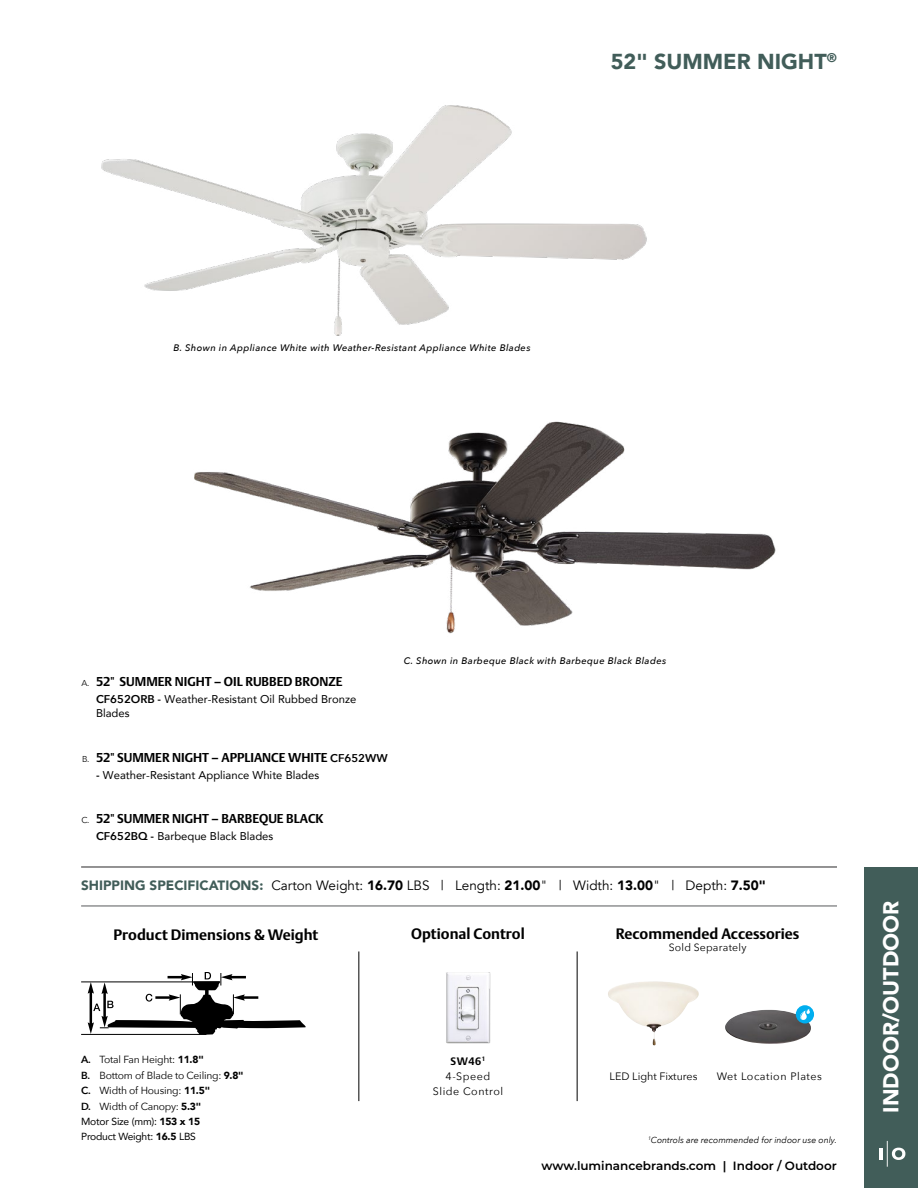
<style>
.page{position:relative;width:918px;height:1188px;background:#fff}
.page>*{position:absolute;margin:0;border:0;box-sizing:border-box;transform-origin:0 0}
.t1{font:900 21.6px "Avenir";color:#415d59}
.t2{font:900 21.6px "Avenir";color:#fff}
.t3{font:700 15px "DTL Argo T";color:#000}
.t4{font:13.5px "Avenir";color:#000}
.t5{font:700 12.75px "DTL Argo T";color:#000}
.t6{font:600 12px "Montserrat";color:#000}
.t7{font:11.25px/14.4px "Avenir";color:#000}
.t8{font:10.8px/15px "Avenir Next";letter-spacing:.05em;color:#000;text-align:center}
.t9{font:10.8px "Avenir Next";color:#000}
.t10{font:700 10.8px "DTL Argo T";color:#000}
.t11{font:10.5px "Avenir Next";letter-spacing:.02em;color:#000}
.t12{font:10.35px/15.5px "Avenir Next";letter-spacing:-.02em;color:#000}
.t13{font:10.35px/15.5px "Avenir";letter-spacing:-.02em;color:#000}
.t14{font:italic 500 9.45px "Avenir Next";letter-spacing:.04em;color:#000}
.t15{font:italic 8.7px "Avenir Next";color:#000}
.s1{font-family:"Avenir Next";font-weight:400;font-size:8.55px}
.s2{font-family:"Avenir Next";font-weight:600}
.s3{font-family:"Avenir Next";font-weight:600;font-size:11.25px}
.s4{font-weight:900;color:#415d59}
.s5{font-weight:900}
.s6{font-weight:600}
.s7{font-family:"Avenir";font-weight:900}
</style>
<div class="page">
<div style="left:864px;top:867px;width:54px;height:321px;background:#415d59"></div>
<svg style="left:880px;top:1141px;width:25px;height:26px"></svg>
<hr style="left:0;top:0;width:1px;height:184px;background:#415d59">
<hr style="left:81px;top:867px;width:756px;height:1px;background:#292829">
<hr style="left:81px;top:906px;width:756px;height:1px;background:#58595b">
<img style="left:194px;top:421px;width:582px;height:213px">
<hr style="left:81px;top:981px;width:111px;height:1px;background:#000">
<hr style="left:81px;top:1034px;width:125px;height:1px;background:#000">
<svg style="left:88px;top:972px;width:218px;height:63px"></svg>
<hr style="left:577px;top:951px;width:1px;height:150px;background:#000">
<hr style="left:359px;top:951px;width:1px;height:150px;background:#000">
<img style="left:101px;top:105px;width:546px;height:231px">
<img style="left:446px;top:972px;width:45px;height:71px">
<img style="left:725px;top:1010px;width:86px;height:34px">
<div style="left:796px;top:1005px;width:18px;height:18px;background:#00aeef;border-radius:50%"></div>
<svg style="left:800px;top:1009px;width:10px;height:11px"></svg>
<img style="left:608px;top:981px;width:91px;height:55px">
<div style="left:675px;top:446px;width:66px;height:65px;border:3px solid #fff;border-radius:50%"></div>
<h1 class="t1" style="left:611px;top:43px;width:228px">52" SUMMER NIGHT<sup>®</sup></h1>
<p class="t14" style="left:173px;top:339px;width:359px">B. Shown in Appliance White with Weather-Resistant Appliance White Blades</p>
<p class="t5" style="left:82px;top:674px;width:263px"><span class="s1">A.</span> 52" SUMMER NIGHT – OIL RUBBED BRONZE</p>
<p class="t7" style="left:96px;top:691px;width:262px"><span class="s2">CF652ORB -</span> Weather-Resistant Oil Rubbed Bronze<br>Blades</p>
<p class="t5" style="left:82px;top:750px;width:307px"><span class="s1">B.</span> 52" SUMMER NIGHT – APPLIANCE WHITE <span class="s3">CF652WW</span></p>
<p class="t7" style="left:96px;top:767px;width:225px"><span class="s2">-</span> Weather-Resistant Appliance White Blades</p>
<p class="t5" style="left:81px;top:811px;width:244px"><span class="s1">C.</span> 52" SUMMER NIGHT – BARBEQUE BLACK</p>
<p class="t7" style="left:96px;top:829px;width:179px"><span class="s2">CF652BQ -</span> Barbeque Black Blades</p>
<p class="t14" style="left:404px;top:653px;width:264px">C. Shown in Barbeque Black with Barbeque Black Blades</p>
<p class="t4" style="left:81px;top:877px;width:686px"><span class="s4">SHIPPING SPECIFICATIONS:</span> Carton Weight: <span class="s5">16.70</span> LBS | Length: <span class="s5">21.00</span>" | Width: <span class="s5">13.00</span>" | Depth: <span class="s5">7.50"</span></p>
<h2 class="t3" style="left:114px;top:926px;width:206px">Product Dimensions &amp; Weight</h2>
<h2 class="t3" style="left:411px;top:925px;width:115px">Optional Control</h2>
<h2 class="t3" style="left:616px;top:925px;width:185px">Recommended Accessories</h2>
<p class="t11" style="left:669px;top:939px;width:79px">Sold Separately</p>
<p class="t12" style="left:81px;top:1052px;width:164px"><span class="s6">A.</span> Total Fan Height: <span class="s7">11.8"<br></span><span class="s6">B.</span> Bottom of Blade to Ceiling: <span class="s7">9.8"<br></span><span class="s6">C.</span> Width of Housing: <span class="s7">11.5"<br></span><span class="s6">D.</span> Width of Canopy: <span class="s7">5.3"</span></p>
<p class="t13" style="left:81px;top:1113px;width:121px">Motor Size (mm): <span class="s5">153 x 15<br></span>Product Weight: <span class="s5">16.5</span> LBS</p>
<p class="t10" style="left:451px;top:1054px;width:36px">SW46<sup>1</sup></p>
<p class="t8" style="left:433px;top:1068px;width:72px">4-Speed<br>Slide Control</p>
<p class="t9" style="left:610px;top:1068px;width:89px">LED Light Fixtures</p>
<p class="t8" style="left:717px;top:1069px;width:107px">Wet Location Plates</p>
<p class="t15" style="left:648px;top:1132px;width:191px"><sup>1</sup>Controls are recommended for indoor use only.</p>
<p class="t6" style="left:542px;top:1157px;width:297px">www.luminancebrands.com | Indoor / Outdoor</p>
<h1 class="t2" style="left:872px;top:1113px;width:213px;rotate:-90deg">INDOOR/OUTDOOR</h1>
</div>
